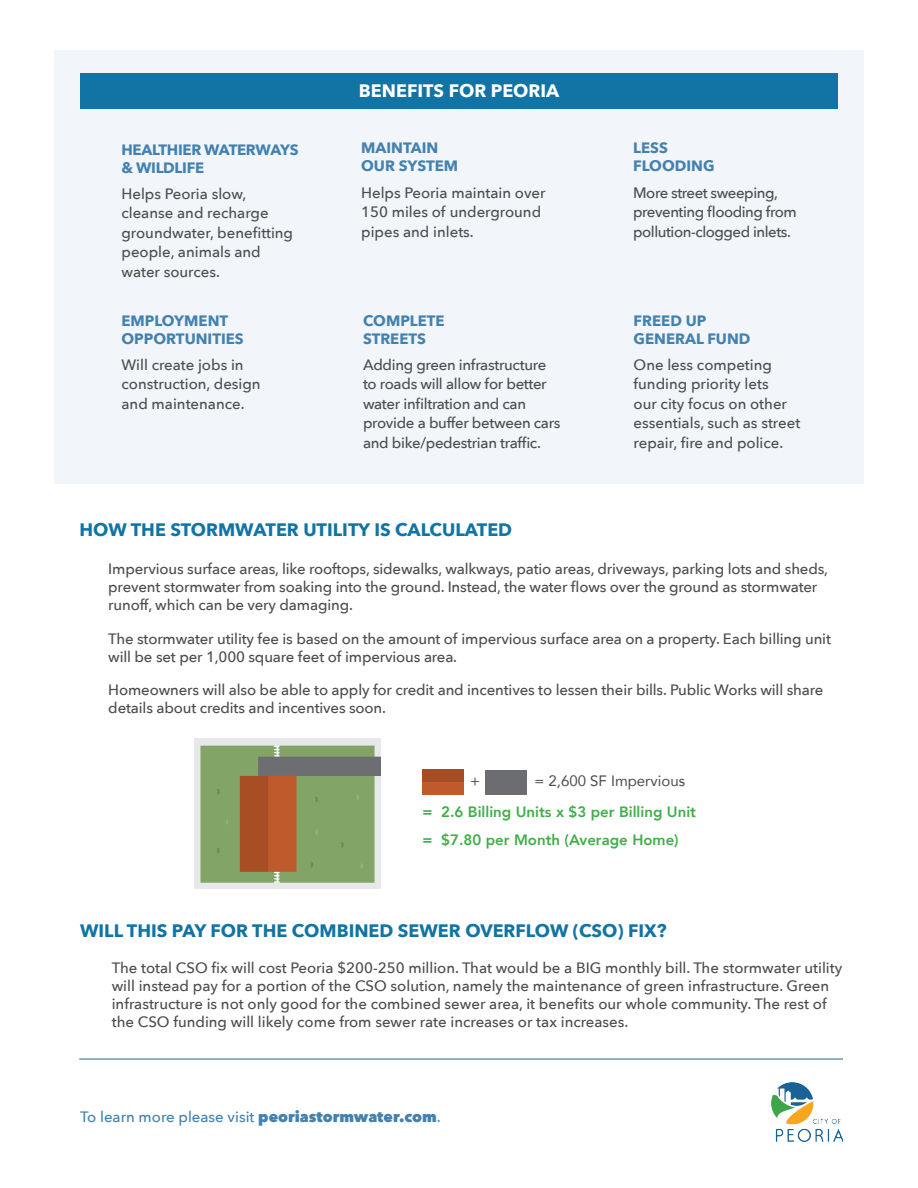
<style>
.page{position:relative;width:918px;height:1188px;background:#fff}
.page>*{position:absolute;margin:0;border:0;box-sizing:border-box;transform-origin:0 0}
.t1{font:700 18px "Avenir Next";color:#1174a5}
.t2{font:700 18px "Avenir Next";color:#fff}
.t3{font:500 15px/19.5px "Avenir Next";letter-spacing:-.01em;color:#4b4c4d}
.t4{font:700 15px/18px "Avenir Next";color:#4381af}
.t5{font:500 15px/19.5px "Avenir Next";letter-spacing:-.03em;color:#4b4c4d}
.t6{font:800 15px "Avenir";color:#40ae49}
.t7{font:500 15px "Avenir Next";color:#4381af}
.t8{font:700 15px/18px "Avenir Next";letter-spacing:-.02em;color:#4381af}
.t9{font:15px "Avenir";color:#4b4c4d}
.s1{font-weight:800}
</style>
<div class="page">
<div style="left:54px;top:50px;width:810px;height:433px;background:#f2f5f9"></div>
<img style="left:772px;top:1083px;width:71px;height:59px">
<img style="left:195px;top:738px;width:186px;height:151px">
<div style="left:422px;top:770px;width:42px;height:12px;background:#a64e23"></div>
<div style="left:422px;top:782px;width:42px;height:12px;background:#be5a2b"></div>
<div style="left:486px;top:770px;width:41px;height:24px;background:#6c6d70"></div>
<div style="left:80px;top:73px;width:758px;height:36px;background:#1174a5"></div>
<hr style="left:79px;top:1059px;width:764px;height:1px;background:#1f6b95">
<p class="t8" style="left:122px;top:140px;width:179px">HEALTHIER WATERWAYS &amp; WILDLIFE</p>
<p class="t3" style="left:122px;top:183px;width:173px">Helps Peoria slow, cleanse and recharge groundwater, benefitting people, animals and water sources.</p>
<p class="t4" style="left:122px;top:311px;width:124px">EMPLOYMENT<br>OPPORTUNITIES</p>
<p class="t3" style="left:122px;top:354px;width:141px">Will create jobs in construction, design and maintenance.</p>
<p class="t2" style="left:359px;top:75px;width:202px">BENEFITS FOR PEORIA</p>
<p class="t4" style="left:361px;top:139px;width:99px">MAINTAIN<br>OUR SYSTEM</p>
<p class="t3" style="left:361px;top:182px;width:186px">Helps Peoria maintain over<br>150 miles of underground pipes and inlets.</p>
<p class="t4" style="left:363px;top:311px;width:83px">COMPLETE<br>STREETS</p>
<p class="t3" style="left:363px;top:354px;width:199px">Adding green infrastructure to roads will allow for better water infiltration and can provide a buffer between cars and bike/pedestrian traffic.</p>
<p class="t1" style="left:80px;top:515px;width:434px">HOW THE STORMWATER UTILITY IS CALCULATED</p>
<p class="t4" style="left:633px;top:139px;width:83px">LESS<br>FLOODING</p>
<p class="t5" style="left:633px;top:182px;width:165px">More street sweeping, preventing flooding from pollution-clogged inlets.</p>
<p class="t4" style="left:634px;top:311px;width:118px">FREED UP<br>GENERAL FUND</p>
<p class="t3" style="left:634px;top:354px;width:168px">One less competing funding priority lets<br>our city focus on other essentials, such as street repair, fire and police.</p>
<p class="t3" style="left:108px;top:559px;width:721px;line-height:18px">Impervious surface areas, like rooftops, sidewalks, walkways, patio areas, driveways, parking lots and sheds, prevent stormwater from soaking into the ground. Instead, the water flows over the ground as stormwater runoff, which can be very damaging.</p>
<p class="t3" style="left:108px;top:629px;width:724px;line-height:18px">The stormwater utility fee is based on the amount of impervious surface area on a property. Each billing unit will be set per 1,000 square feet of impervious area.</p>
<p class="t3" style="left:108px;top:681px;width:717px;line-height:18px">Homeowners will also be able to apply for credit and incentives to lessen their bills. Public Works will share details about credits and incentives soon.</p>
<p class="t9" style="left:470px;top:769px;width:11px">+</p>
<p class="t9" style="left:534px;top:769px;width:152px">= 2,600 SF Impervious</p>
<p class="t6" style="left:422px;top:800px;width:275px">= 2.6 Billing Units x $3 per Billing Unit</p>
<p class="t6" style="left:422px;top:828px;width:258px">= $7.80 per Month (Average Home)</p>
<p class="t1" style="left:80px;top:915px;width:588px">WILL THIS PAY FOR THE COMBINED SEWER OVERFLOW (CSO) FIX?</p>
<p class="t3" style="left:112px;top:958px;width:732px;line-height:18px">The total CSO fix will cost Peoria $200-250 million. That would be a BIG monthly bill. The stormwater utility will instead pay for a portion of the CSO solution, namely the maintenance of green infrastructure. Green infrastructure is not only good for the combined sewer area, it benefits our whole community. The rest of the CSO funding will likely come from sewer rate increases or tax increases.</p>
<p class="t7" style="left:80px;top:1104px;width:362px">To learn more please visit <span class="s1">peoriastormwater.com</span>.</p>
</div>
